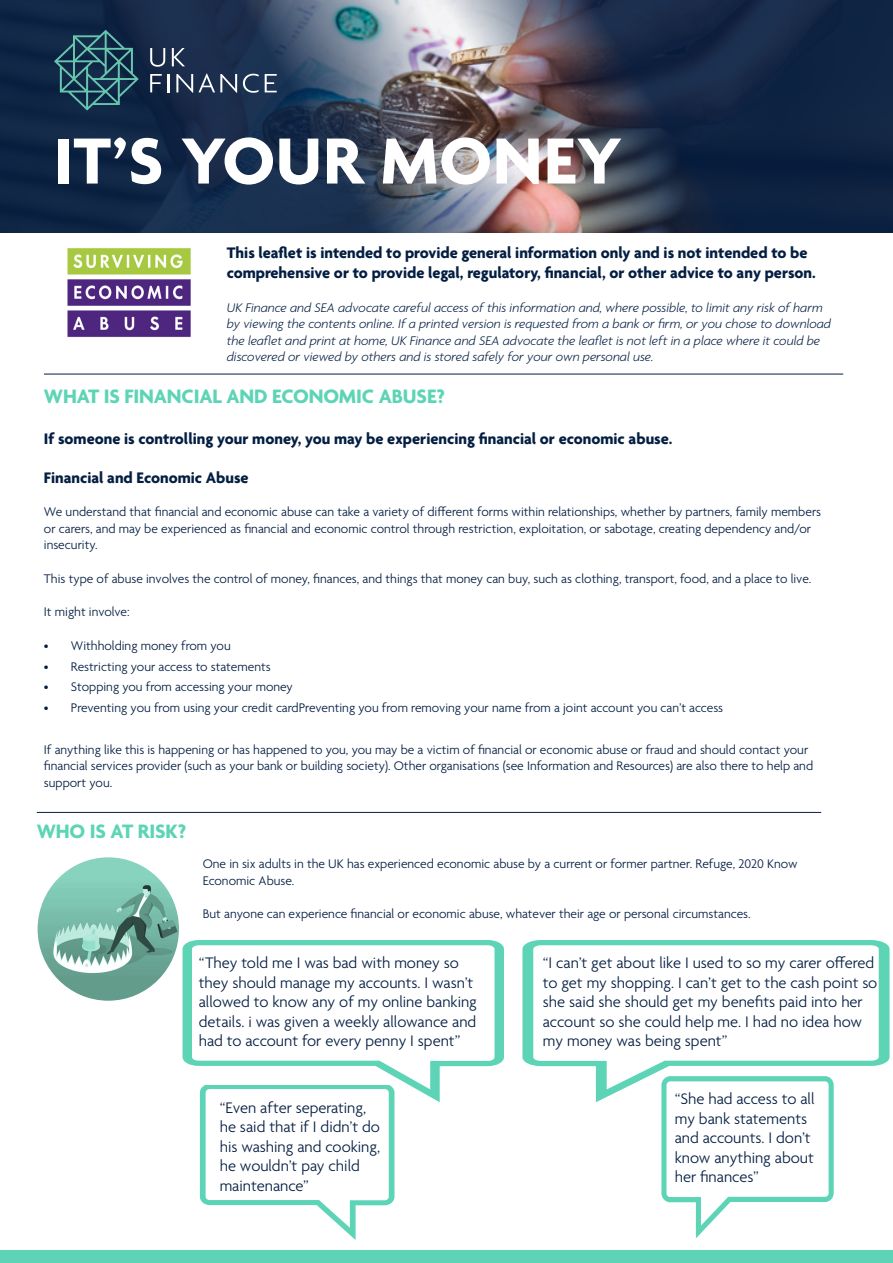
<style>
.page{position:relative;width:893px;height:1263px;background:#fff}
.page>*{position:absolute;margin:0;border:0;box-sizing:border-box;transform-origin:0 0}
.HEADLINE_1b_White{font:700 70.5px "Agenda";letter-spacing:.005em;color:#fff}
.sub_header_green{font:700 21px "Agenda";letter-spacing:-.005em;color:#5cd4b5}
.Body_copy_9pt_LIGHT{font:300 16.5px/19.5px "Agenda";color:#041e42}
.Body_copy_9pt_LIGHT-2{font:700 16.5px/19.5px "Agenda";color:#041e42}
.Body_copy_9pt_LIGHT-3{font:300 13.5px/16.5px "Agenda";color:#041e42}
.Body_copy_9pt_LIGHT-4{font:italic 300 13.5px/16.5px "Agenda";color:#041e42}
</style>
<div class="page">
<svg style="left:0;top:0;width:381px;height:233px;background:#1e3351"></svg>
<img style="left:381px;top:0;width:512px;height:233px">
<div style="left:0;top:1251px;width:893px;height:12px;background:#5cd4b5"></div>
<svg style="left:150px;top:48px;width:15px;height:19px"></svg>
<svg style="left:172px;top:48px;width:13px;height:18px"></svg>
<svg style="left:150px;top:74px;width:19px;height:18px"></svg>
<svg style="left:176px;top:74px;width:61px;height:19px"></svg>
<svg style="left:243px;top:74px;width:16px;height:19px"></svg>
<svg style="left:265px;top:74px;width:12px;height:18px"></svg>
<svg style="left:54px;top:30px;width:85px;height:81px;background:#244b5d"></svg>
<hr style="left:44px;top:374px;width:799px;height:1px;background:#041e42">
<img style="left:67px;top:248px;width:124px;height:89px">
<hr style="left:37px;top:812px;width:784px;height:1px;background:#041e42">
<img style="left:38px;top:857px;width:141px;height:144px">
<svg style="left:182px;top:940px;width:322px;height:162px"></svg>
<svg style="left:200px;top:1085px;width:195px;height:155px"></svg>
<svg style="left:522px;top:940px;width:368px;height:162px"></svg>
<svg style="left:661px;top:1076px;width:173px;height:162px"></svg>
<p class="HEADLINE_1b_White" style="left:54px;top:123px;width:570px">IT’S YOUR MONEY</p>
<p class="Body_copy_9pt_LIGHT-2" style="left:227px;top:244px;width:591px">This leaflet is intended to provide general information only and is not intended to be comprehensive or to provide legal, regulatory, financial, or other advice to any person.</p>
<p class="Body_copy_9pt_LIGHT-4" style="left:227px;top:299px;width:606px">UK Finance and SEA advocate careful access of this information and, where possible, to limit any risk of harm by viewing the contents online. If a printed version is requested from a bank or firm, or you chose to download the leaflet and print at home, UK Finance and SEA advocate the leaflet is not left in a place where it could be discovered or viewed by others and is stored safely for your own personal use.</p>
<p class="sub_header_green" style="left:44px;top:385px;width:402px">WHAT IS FINANCIAL AND ECONOMIC ABUSE?</p>
<p class="Body_copy_9pt_LIGHT-2" style="left:44px;top:430px;width:630px">If someone is controlling your money, you may be experiencing financial or economic abuse.</p>
<p class="Body_copy_9pt_LIGHT-2" style="left:44px;top:469px;width:206px">Financial and Economic Abuse</p>
<p class="Body_copy_9pt_LIGHT-3" style="left:44px;top:505px;width:779px">We understand that financial and economic abuse can take a variety of different forms within relationships, whether by partners, family members or carers, and may be experienced as financial and economic control through restriction, exploitation, or sabotage, creating dependency and/or insecurity.</p>
<p class="Body_copy_9pt_LIGHT-3" style="left:44px;top:571px;width:769px">This type of abuse involves the control of money, finances, and things that money can buy, such as clothing, transport, food, and a place to live.</p>
<p class="Body_copy_9pt_LIGHT-3" style="left:44px;top:605px;width:87px">It might involve:</p>
<p class="Body_copy_9pt_LIGHT-3" style="left:44px;top:638px;width:188px">• Withholding money from you</p>
<p class="Body_copy_9pt_LIGHT-3" style="left:44px;top:659px;width:228px">• Restricting your access to statements</p>
<p class="Body_copy_9pt_LIGHT-3" style="left:44px;top:680px;width:250px">• Stopping you from accessing your money</p>
<p class="Body_copy_9pt_LIGHT-3" style="left:44px;top:700px;width:681px">• Preventing you from using your credit cardPreventing you from removing your name from a joint account you can’t access</p>
<p class="Body_copy_9pt_LIGHT-3" style="left:44px;top:742px;width:771px">If anything like this is happening or has happened to you, you may be a victim of financial or economic abuse or fraud and should contact your financial services provider (such as your bank or building society). Other organisations (see Information and Resources) are also there to help and support you.</p>
<p class="sub_header_green" style="left:37px;top:819px;width:151px">WHO IS AT RISK?</p>
<p class="Body_copy_9pt_LIGHT-3" style="left:203px;top:857px;width:596px">One in six adults in the UK has experienced economic abuse by a current or former partner. Refuge, 2020 Know<br>Economic Abuse.</p>
<p class="Body_copy_9pt_LIGHT-3" style="left:203px;top:907px;width:549px">But anyone can experience financial or economic abuse, whatever their age or personal circumstances.</p>
<p class="Body_copy_9pt_LIGHT" style="left:199px;top:954px;width:280px">“They told me I was bad with money so they should manage my accounts. I wasn’t allowed to know any of my online banking details. i was given a weekly allowance and had to account for every penny I spent”</p>
<p class="Body_copy_9pt_LIGHT" style="left:543px;top:954px;width:336px">“I can’t get about like I used to so my carer offered to get my shopping. I can’t get to the cash point so she said she should get my benefits paid into her account so she could help me. I had no idea how my money was being spent”</p>
<p class="Body_copy_9pt_LIGHT" style="left:220px;top:1099px;width:162px">“Even after seperating, he said that if I didn’t do his washing and cooking, he wouldn’t pay child maintenance”</p>
<p class="Body_copy_9pt_LIGHT" style="left:675px;top:1090px;width:141px">“She had access to all my bank statements and accounts. I don’t know anything about her finances”</p>
</div>
